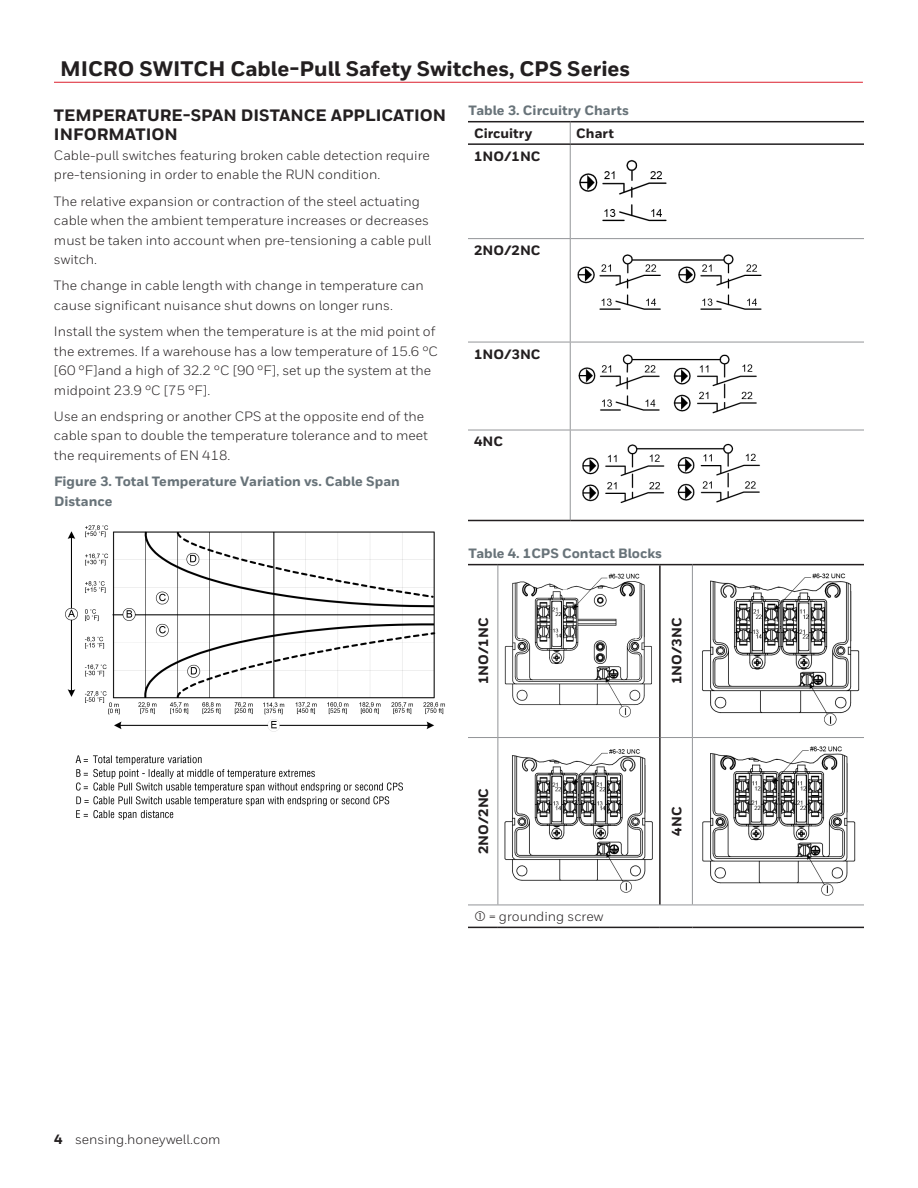
<style>
.page{position:relative;width:918px;height:1188px;background:#fff}
.page>*{position:absolute;margin:0;border:0;box-sizing:border-box;transform-origin:0 0}
.t1{font:800 21px "Honeywell Sans";color:#231f20}
.t2{font:800 16.5px/19.5px "Honeywell Sans";color:#231f20}
.t3{font:13.5px/19.5px "Honeywell Sans";color:#231f20}
.t4{font:800 13.5px/19.5px "Honeywell Sans";color:#687379}
.t5{font:800 13.5px "Honeywell Sans";color:#231f20}
.s1{font-weight:800}
</style>
<div class="page">
<hr style="left:54px;top:82px;width:809px;height:1px;background:#dc1f2e">
<svg style="left:570px;top:122px;width:1px;height:21px"></svg>
<hr style="left:570px;top:145px;width:1px;height:93px;background:#939598">
<hr style="left:468px;top:238px;width:102px;height:1px;background:#939598">
<hr style="left:570px;top:238px;width:294px;height:1px;background:#939598">
<hr style="left:570px;top:239px;width:1px;height:103px;background:#939598">
<hr style="left:468px;top:342px;width:102px;height:1px;background:#939598">
<hr style="left:570px;top:342px;width:294px;height:1px;background:#939598">
<hr style="left:570px;top:342px;width:1px;height:88px;background:#939598">
<hr style="left:468px;top:430px;width:102px;height:1px;background:#939598">
<hr style="left:570px;top:430px;width:294px;height:1px;background:#939598">
<hr style="left:570px;top:430px;width:1px;height:90px;background:#939598">
<hr style="left:468px;top:121px;width:102px;height:1px;background:#231f20">
<hr style="left:570px;top:121px;width:294px;height:1px;background:#231f20">
<hr style="left:468px;top:143px;width:102px;height:2px;background:#231f20">
<hr style="left:570px;top:143px;width:294px;height:2px;background:#231f20">
<hr style="left:468px;top:520px;width:102px;height:1px;background:#231f20">
<hr style="left:570px;top:520px;width:294px;height:1px;background:#231f20">
<img style="left:579px;top:159px;width:88px;height:63px">
<img style="left:577px;top:254px;width:185px;height:56px">
<img style="left:578px;top:354px;width:179px;height:60px">
<img style="left:582px;top:443px;width:178px;height:60px">
<hr style="left:498px;top:565px;width:1px;height:172px;background:#939598">
<hr style="left:692px;top:565px;width:1px;height:172px;background:#939598">
<hr style="left:468px;top:737px;width:30px;height:1px;background:#939598">
<hr style="left:498px;top:737px;width:161px;height:1px;background:#939598">
<hr style="left:498px;top:738px;width:1px;height:167px;background:#939598">
<hr style="left:661px;top:737px;width:31px;height:1px;background:#939598">
<hr style="left:692px;top:737px;width:172px;height:1px;background:#939598">
<hr style="left:692px;top:738px;width:1px;height:167px;background:#939598">
<hr style="left:468px;top:927px;width:30px;height:1px;background:#231f20">
<hr style="left:498px;top:927px;width:162px;height:1px;background:#231f20">
<hr style="left:660px;top:927px;width:32px;height:1px;background:#231f20">
<hr style="left:692px;top:927px;width:172px;height:1px;background:#231f20">
<hr style="left:468px;top:905px;width:30px;height:1px;background:#939598">
<hr style="left:498px;top:905px;width:162px;height:1px;background:#939598">
<hr style="left:660px;top:905px;width:32px;height:1px;background:#939598">
<hr style="left:692px;top:905px;width:172px;height:1px;background:#939598">
<hr style="left:659px;top:565px;width:2px;height:173px;background:#231f20">
<hr style="left:659px;top:738px;width:2px;height:167px;background:#231f20">
<hr style="left:468px;top:564px;width:30px;height:1px;background:#231f20">
<hr style="left:498px;top:564px;width:162px;height:1px;background:#231f20">
<hr style="left:660px;top:564px;width:32px;height:1px;background:#231f20">
<hr style="left:692px;top:564px;width:172px;height:1px;background:#231f20">
<img style="left:504px;top:573px;width:148px;height:145px">
<img style="left:702px;top:573px;width:158px;height:153px">
<img style="left:504px;top:749px;width:149px;height:144px">
<img style="left:702px;top:746px;width:154px;height:150px">
<img style="left:65px;top:525px;width:380px;height:295px">
<h1 class="t1" style="left:60px;top:60px;width:572px">MICRO SWITCH Cable-Pull Safety Switches, CPS Series</h1>
<p class="t4" style="left:469px;top:101px;width:162px">Table 3. Circuitry Charts</p>
<p class="t5" style="left:474px;top:128px;width:60px">Circuitry</p>
<p class="t5" style="left:576px;top:128px;width:39px">Chart</p>
<p class="t5" style="left:474px;top:151px;width:68px">1NO/1NC</p>
<p class="t2" style="left:54px;top:107px;width:394px">TEMPERATURE-SPAN DISTANCE APPLICATION<br>INFORMATION</p>
<p class="t3" style="left:54px;top:147px;width:377px">Cable-pull switches featuring broken cable detection require pre-tensioning in order to enable the RUN condition.</p>
<p class="t3" style="left:54px;top:192px;width:379px">The relative expansion or contraction of the steel actuating cable when the ambient temperature increases or decreases must be taken into account when pre-tensioning a cable pull switch.</p>
<p class="t3" style="left:54px;top:277px;width:371px">The change in cable length with change in temperature can cause significant nuisance shut downs on longer runs.</p>
<p class="t3" style="left:54px;top:323px;width:386px">Install the system when the temperature is at the mid point of the extremes. If a warehouse has a low temperature of 15.6 °C [60 °F]and a high of 32.2 °C [90 °F], set up the system at the midpoint 23.9 °C [75 °F].</p>
<p class="t3" style="left:54px;top:408px;width:375px">Use an endspring or another CPS at the opposite end of the cable span to double the temperature tolerance and to meet the requirements of EN 418.</p>
<p class="t4" style="left:54px;top:473px;width:347px">Figure 3. Total Temperature Variation vs. Cable Span<br>Distance</p>
<p class="t5" style="left:474px;top:245px;width:68px">2NO/2NC</p>
<p class="t5" style="left:474px;top:348px;width:68px">1NO/3NC</p>
<p class="t5" style="left:474px;top:436px;width:30px">4NC</p>
<p class="t4" style="left:469px;top:544px;width:195px">Table 4. 1CPS Contact Blocks</p>
<p class="t5" style="left:478px;top:684px;width:68px;rotate:-90deg">1NO/1NC</p>
<p class="t5" style="left:671px;top:684px;width:68px;rotate:-90deg">1NO/3NC</p>
<p class="t3" style="left:54px;top:1131px;width:168px"><span class="s1">4</span> sensing.honeywell.com</p>
<p class="t5" style="left:478px;top:854px;width:68px;rotate:-90deg">2NO/2NC</p>
<p class="t3" style="left:489px;top:908px;width:116px">= grounding screw</p>
<p class="t5" style="left:671px;top:836px;width:30px;rotate:-90deg">4NC</p>
</div>
